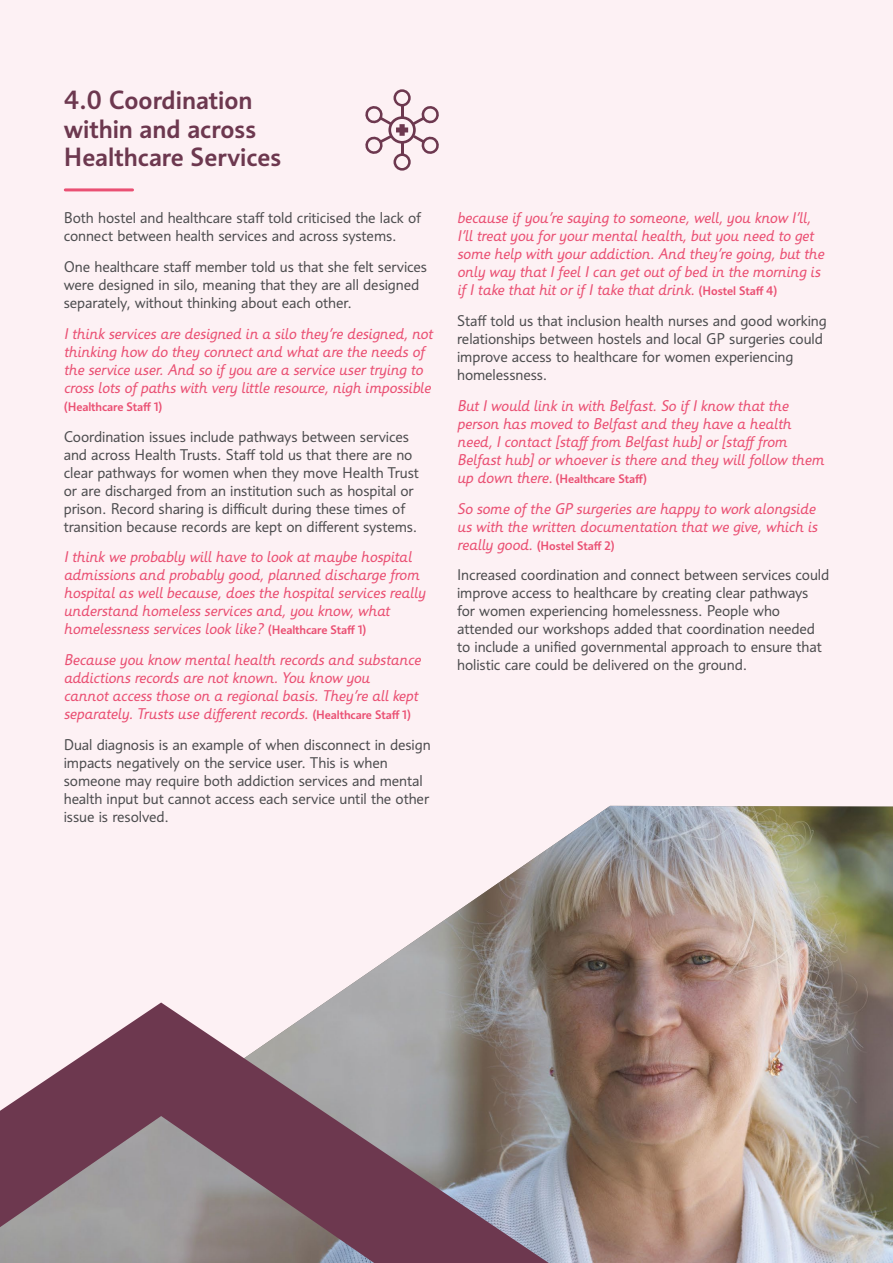
<style>
.page{position:relative;width:893px;height:1263px;background:#fdf1f4}
.page>*{position:absolute;margin:0;border:0;box-sizing:border-box;transform-origin:0 0}
.t1{font:500 25.5px/28.5px "Informa Pro";color:#6d384f}
.t2{font:15px/18px "Informa Pro";letter-spacing:-.005em;color:#4d4d4f}
.t3{font:italic 15px/18px "Informa Pro";letter-spacing:-.005em;color:#ea5073}
.t4{font:500 12px "Informa Pro";letter-spacing:-.005em;color:#ea5073}
.s1{font-weight:500;font-style:normal;font-size:12px}
.s2{font-weight:400;font-style:italic;font-size:15px}
</style>
<div class="page">
<hr style="left:65px;top:188px;width:68px;height:3px;background:#ea5073">
<img style="left:326px;top:806px;width:567px;height:457px">
<svg style="left:0;top:1002px;width:549px;height:261px;background:#917c85"></svg>
<div style="left:393px;top:89px;width:18px;height:18px;border:3px solid #6d384f;border-radius:50%"></div>
<div style="left:393px;top:153px;width:18px;height:18px;border:3px solid #6d384f;border-radius:50%"></div>
<svg style="left:365px;top:105px;width:74px;height:51px"></svg>
<h1 class="t1" style="left:64px;top:86px;width:219px">4.0 Coordination within and across<br>Healthcare Services</h1>
<p class="t2" style="left:64px;top:209px;width:359px">Both hostel and healthcare staff told criticised the lack of connect between health services and across systems.</p>
<p class="t2" style="left:64px;top:258px;width:365px">One healthcare staff member told us that she felt services were designed in silo, meaning that they are all designed separately, without thinking about each other.</p>
<p class="t3" style="left:64px;top:324px;width:371px">I think services are designed in a silo they’re designed, not thinking how do they connect and what are the needs of the service user. And so if you are a service user trying to cross lots of paths with very little resource, nigh impossible</p>
<p class="t4" style="left:64px;top:399px;width:100px">(Healthcare Staff 1)</p>
<p class="t2" style="left:64px;top:427px;width:357px">Coordination issues include pathways between services and across Health Trusts. Staff told us that there are no clear pathways for women when they move Health Trust or are discharged from an institution such as hospital or prison. Record sharing is difficult during these times of transition because records are kept on different systems.</p>
<p class="t3" style="left:64px;top:548px;width:363px">I think we probably will have to look at maybe hospital admissions and probably good, planned discharge from hospital as well because, does the hospital services really understand homeless services and, you know, what homelessness services look like? <span class="s1">(Healthcare Staff 1)</span></p>
<p class="t3" style="left:64px;top:651px;width:359px">Because you know mental health records and substance addictions records are not known. You know you<br>cannot access those on a regional basis. They’re all kept separately. Trusts use different records. <span class="s1">(Healthcare Staff 1)</span></p>
<p class="t2" style="left:64px;top:735px;width:368px">Dual diagnosis is an example of when disconnect in design impacts negatively on the service user. This is when someone may require both addiction services and mental health input but cannot access each service until the other issue is resolved.</p>
<p class="t3" style="left:457px;top:209px;width:369px">because if you’re saying to someone, well, you know I’ll, I’ll treat you for your mental health, but you need to get some help with your addiction. And they’re going, but the only way that I feel I can get out of bed in the morning is if I take that hit or if I take that drink. <span class="s1">(Hostel Staff 4)</span></p>
<p class="t2" style="left:457px;top:312px;width:371px">Staff told us that inclusion health nurses and good working relationships between hostels and local GP surgeries could improve access to healthcare for women experiencing homelessness.</p>
<p class="t3" style="left:457px;top:396px;width:368px">But I would link in with Belfast. So if I know that the person has moved to Belfast and they have a health need, I contact [staff from Belfast hub] or [staff from Belfast hub] or whoever is there and they will follow them</p>
<p class="t4" style="left:457px;top:471px;width:192px"><span class="s2">up down there.</span> (Healthcare Staff)</p>
<p class="t3" style="left:457px;top:499px;width:362px">So some of the GP surgeries are happy to work alongside us with the written documentation that we give, which is</p>
<p class="t4" style="left:457px;top:538px;width:159px"><span class="s2">really good.</span> (Hostel Staff 2)</p>
<p class="t2" style="left:457px;top:566px;width:374px">Increased coordination and connect between services could improve access to healthcare by creating clear pathways for women experiencing homelessness. People who attended our workshops added that coordination needed to include a unified governmental approach to ensure that holistic care could be delivered on the ground.</p>
</div>
